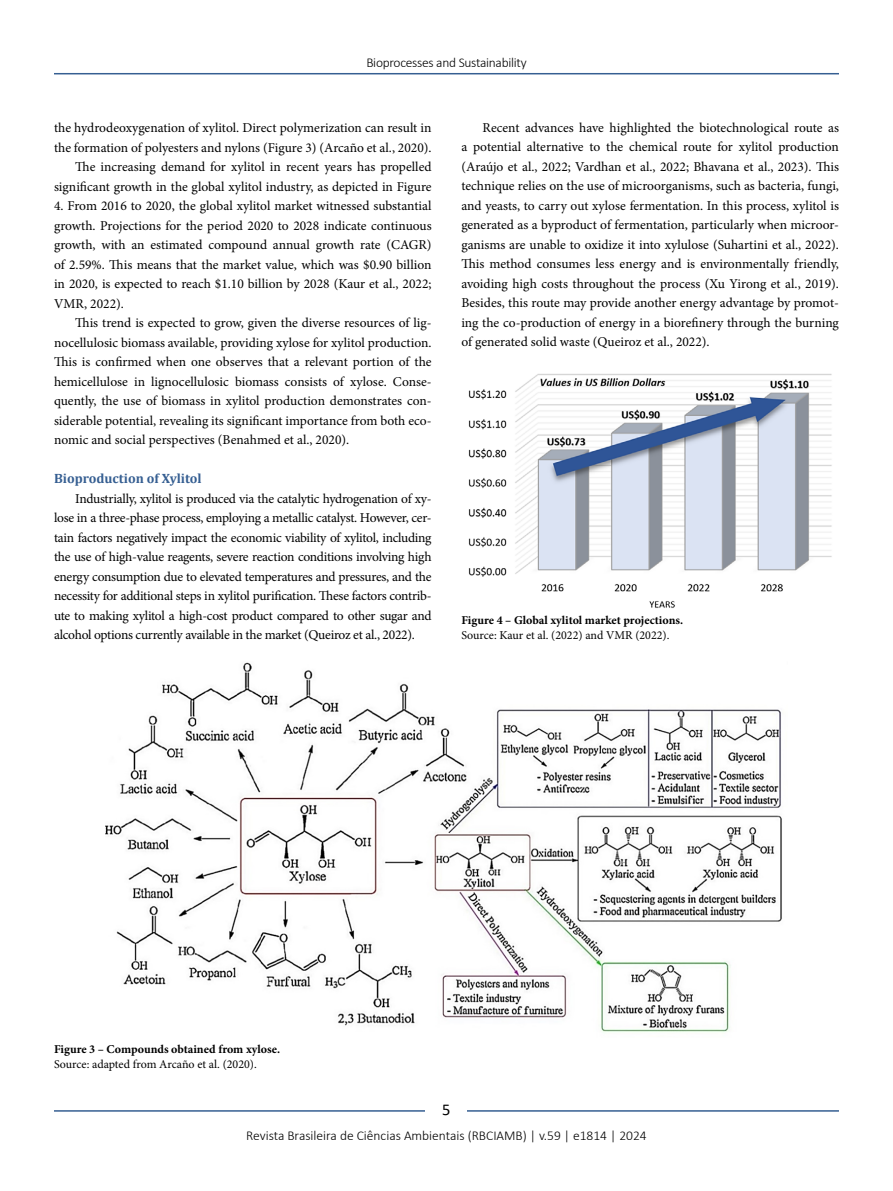
<style>
.page{position:relative;width:893px;height:1191px;background:#fff}
.page>*{position:absolute;margin:0;border:0;box-sizing:border-box;transform-origin:0 0}
.t1{font:16.5px "Calibri";color:#000}
.t2{font:13.5px/19.5px "Minion Pro";color:#000;text-align:justify}
.t3{font:300 13.5px "Calibri";color:#000}
.t4{font:300 13.5px "Calibri";letter-spacing:-.02em;color:#000}
.t5{font:700 13.5px "Cambria";color:#365f92}
.t6{font:700 12px "Minion Pro";color:#000}
.t7{font:12px "Minion Pro";color:#000}
</style>
<div class="page">
<hr style="left:54px;top:73px;width:785px;height:1px;background:#365f92">
<hr style="left:54px;top:1110px;width:785px;height:1px;background:#365f92">
<div style="left:426px;top:1096px;width:41px;height:26px;background:#fff"></div>
<img style="left:106px;top:662px;width:676px;height:370px">
<img style="left:468px;top:374px;width:364px;height:234px">
<p class="t4" style="left:366px;top:54px;width:162px">Bioprocesses and Sustainability</p>
<p class="t2" style="left:54px;top:118px;width:379px;text-align:right">the hydrodeoxygenation of xylitol. Direct polymerization can result in the formation of polyesters and nylons (Figure 3) (Arcaño et al., 2020).<br>The increasing demand for xylitol in recent years has propelled significant growth in the global xylitol industry, as depicted in Figure</p>
<p class="t2" style="left:54px;top:196px;width:379px">4. From 2016 to 2020, the global xylitol market witnessed substantial growth. Projections for the period 2020 to 2028 indicate continuous growth, with an estimated compound annual growth rate (CAGR) of 2.59%. This means that the market value, which was $0.90 billion in 2020, is expected to reach $1.10 billion by 2028 (Kaur et al., 2022; VMR, 2022).</p>
<p class="t2" style="left:54px;top:313px;width:379px;text-indent:21px">This trend is expected to grow, given the diverse resources of lig&shy;nocellulosic biomass available, providing xylose for xylitol production.<br>This is confirmed when one observes that a relevant portion of the hemicellulose in lignocellulosic biomass consists of xylose. Conse&shy;quently, the use of biomass in xylitol production demonstrates con&shy;siderable potential, revealing its significant importance from both eco&shy;nomic and social perspectives (Benahmed et al., 2020).</p>
<p class="t5" style="left:54px;top:469px;width:149px">Bioproduction of Xylitol</p>
<p class="t2" style="left:54px;top:488px;width:379px;text-indent:21px">Industrially, xylitol is produced via the catalytic hydrogenation of xy&shy;lose in a three-phase process, employing a metallic catalyst. However, cer&shy;tain factors negatively impact the economic viability of xylitol, including the use of high-value reagents, severe reaction conditions involving high energy consumption due to elevated temperatures and pressures, and the necessity for additional steps in xylitol purification. These factors contrib&shy;ute to making xylitol a high-cost product compared to other sugar and alcohol options currently available in the market (Queiroz et al., 2022).</p>
<p class="t2" style="left:461px;top:118px;width:379px;text-indent:21px">Recent advances have highlighted the biotechnological route as a potential alternative to the chemical route for xylitol production (Araújo et al., 2022; Vardhan et al., 2022; Bhavana et al., 2023). This technique relies on the use of microorganisms, such as bacteria, fungi, and yeasts, to carry out xylose fermentation. In this process, xylitol is generated as a byproduct of fermentation, particularly when microor&shy;ganisms are unable to oxidize it into xylulose (Suhartini et al., 2022).<br>This method consumes less energy and is environmentally friendly, avoiding high costs throughout the process (Xu Yirong et al., 2019).<br>Besides, this route may provide another energy advantage by promot&shy;ing the co-production of energy in a biorefinery through the burning of generated solid waste (Queiroz et al., 2022).</p>
<p class="t6" style="left:461px;top:612px;width:223px">Figure 4 – Global xylitol market projections.</p>
<p class="t7" style="left:461px;top:627px;width:210px">Source: Kaur et al. (2022) and VMR (2022).</p>
<p class="t6" style="left:54px;top:1040px;width:228px">Figure 3 – Compounds obtained from xylose.</p>
<p class="t7" style="left:54px;top:1055px;width:204px">Source: adapted from Arcaño et al. (2020).</p>
<p class="t1" style="left:442px;top:1098px;width:10px">5</p>
<p class="t3" style="left:246px;top:1126px;width:402px">Revista Brasileira de Ciências Ambientais (RBCIAMB) | v.59 | e1814 | 2024</p>
</div>
